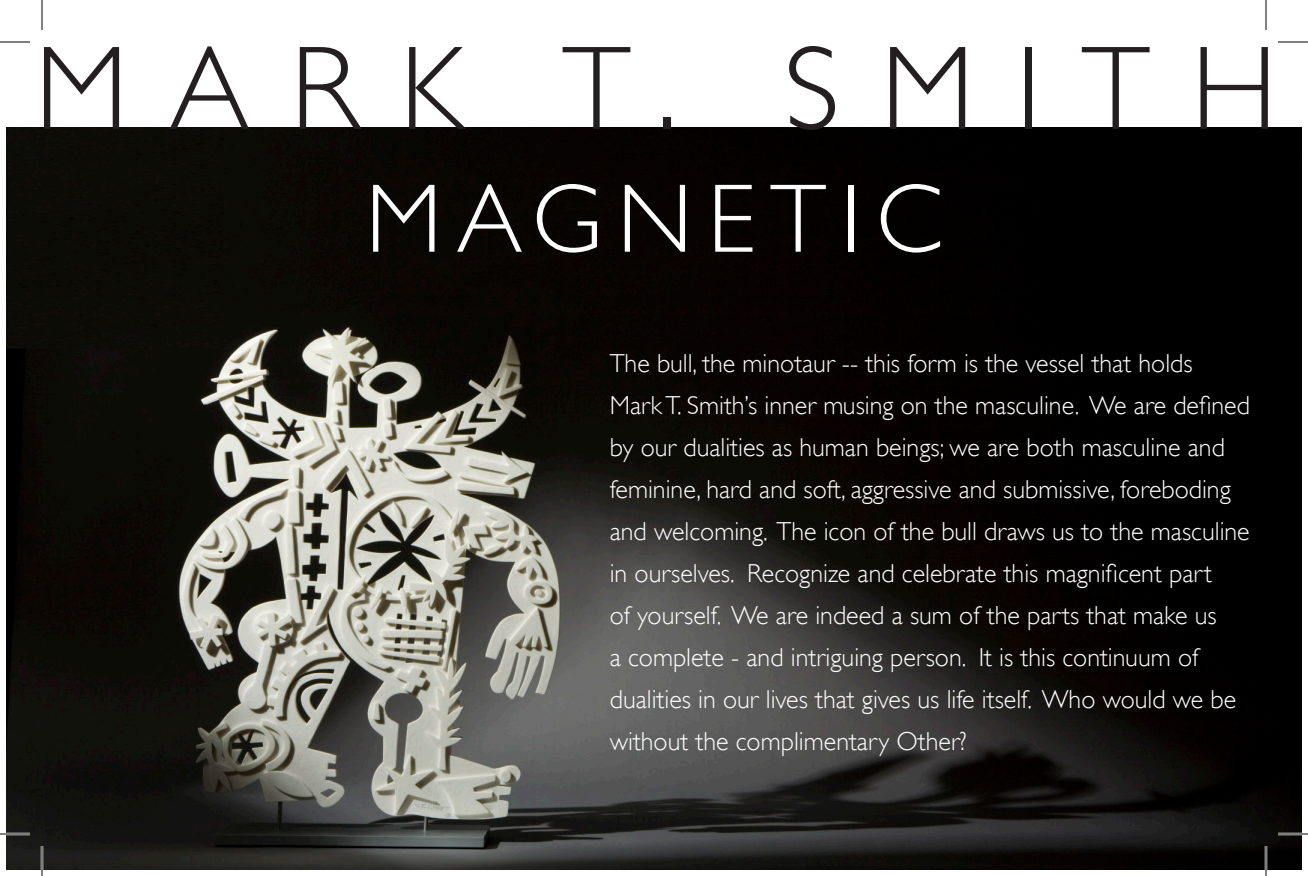
<style>
.page{position:relative;width:1308px;height:876px;background:#fff}
.page>*{position:absolute;margin:0;border:0;box-sizing:border-box;transform-origin:0 0}
.t1{font:300 120px "Gill Sans";letter-spacing:.34em;color:#231f20}
.t2{font:300 98px "Gill Sans";letter-spacing:.15em;color:#fff}
.t3{font:300 26px/42px "Gill Sans";color:#fff}
</style>
<div class="page">
<img style="left:6px;top:128px;width:1296px;height:742px">
<hr style="left:0;top:833px;width:30px;height:2px;background:#fff">
<hr style="left:1278px;top:833px;width:30px;height:2px;background:#fff">
<hr style="left:41px;top:846px;width:2px;height:30px;background:#fff">
<hr style="left:1265px;top:846px;width:2px;height:30px;background:#fff">
<hr style="left:0;top:42px;width:30px;height:1px;background:#000">
<hr style="left:1278px;top:42px;width:30px;height:1px;background:#000">
<hr style="left:0;top:834px;width:30px;height:1px;background:#000">
<hr style="left:1278px;top:834px;width:30px;height:1px;background:#000">
<hr style="left:42px;top:0;width:1px;height:30px;background:#000">
<hr style="left:42px;top:846px;width:1px;height:30px;background:#000">
<hr style="left:1266px;top:0;width:1px;height:30px;background:#000">
<hr style="left:1266px;top:846px;width:1px;height:30px;background:#000">
<h1 class="t1" style="left:35px;top:39px;width:1244px">Mark T. SMiTh</h1>
<h2 class="t2" style="left:366px;top:178px;width:578px">MagneTic</h2>
<p class="t3" style="left:610px;top:344px;width:642px">The bull, the minotaur -- this form is the vessel that holds Mark T. Smith’s inner musing on the masculine. We are defined by our dualities as human beings; we are both masculine and feminine, hard and soft, aggressive and submissive, foreboding and welcoming. The icon of the bull draws us to the masculine in ourselves. Recognize and celebrate this magnificent part<br>of yourself. We are indeed a sum of the parts that make us<br>a complete - and intriguing person. It is this continuum of dualities in our lives that gives us life itself. Who would we be without the complimentary Other?</p>
</div>
